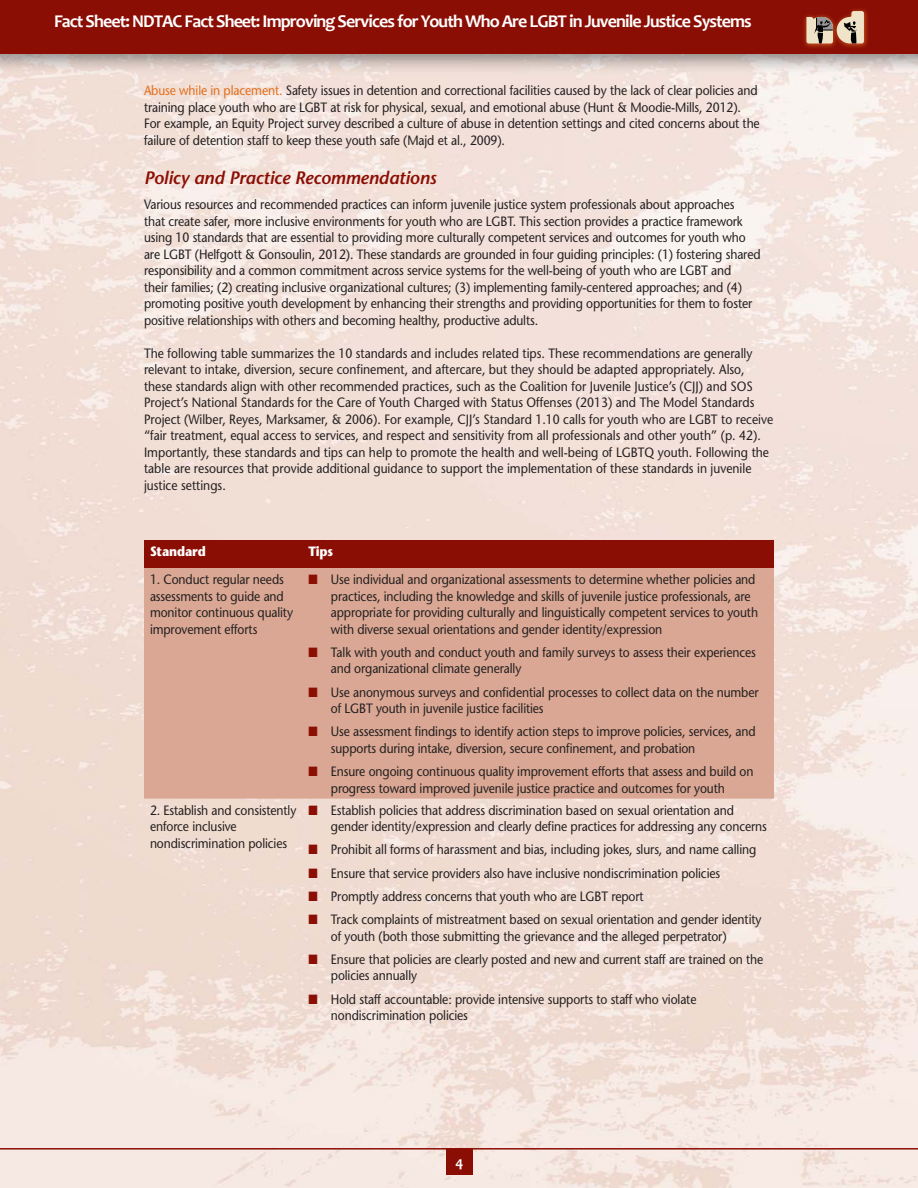
<style>
.page{position:relative;width:918px;height:1188px;background:#fff}
.page>*{position:absolute;margin:0;border:0;box-sizing:border-box;transform-origin:0 0}
.t1{font:700 18px "Candara";letter-spacing:-.05em;color:#fff}
.t2{font:italic 600 18px "Stone Sans";letter-spacing:-.01em;color:#8b0e04}
.t3{font:700 15px "Candara";color:#fff}
.t4{font:13.5px/16.5px "Stone Sans";letter-spacing:-.01em;color:#231f20;scale:.9 1}
.t5{font:700 13.5px "Stone Sans";letter-spacing:-.01em;color:#fff;scale:.9 1}
.s1{color:#e36f1e}
.s2{color:#8b0e04}
</style>
<div class="page">
<img style="left:0;top:54px;width:918px;height:1134px">
<div style="left:0;top:0;width:918px;height:54px;background:#8b0e04"></div>
<img style="left:804px;top:9px;width:64px;height:39px">
<svg style="left:806px;top:11px;width:58px;height:32px"></svg>
<hr style="left:0;top:1148px;width:918px;height:2px;background:#8b0e04">
<div style="left:446px;top:1148px;width:27px;height:27px;background:#8b0e04"></div>
<div style="left:144px;top:540px;width:630px;height:28px;background:#8b0e04"></div>
<div style="left:144px;top:568px;width:630px;height:231px;background:#d9a793"></div>
<h1 class="t1" style="left:54px;top:14px;width:699px">Fact Sheet: NDTAC Fact Sheet: Improving Services for Youth Who Are LGBT in Juvenile Justice Systems</h1>
<p class="t4" style="left:144px;top:84px;width:686px"><span class="s1">Abuse while in placement.</span> Safety issues in detention and correctional facilities caused by the lack of clear policies and training place youth who are LGBT at risk for physical, sexual, and emotional abuse (Hunt &amp; Moodie-Mills, 2012).<br>For example, an Equity Project survey described a culture of abuse in detention settings and cited concerns about the failure of detention staff to keep these youth safe (Majd et al., 2009).</p>
<h1 class="t2" style="left:144px;top:170px;width:294px">Policy and Practice Recommendations</h1>
<p class="t4" style="left:144px;top:198px;width:687px">Various resources and recommended practices can inform juvenile justice system professionals about approaches<br>that create safer, more inclusive environments for youth who are LGBT. This section provides a practice framework using 10 standards that are essential to providing more culturally competent services and outcomes for youth who are LGBT (Helfgott &amp; Gonsoulin, 2012). These standards are grounded in four guiding principles: (1) fostering shared responsibility and a common commitment across service systems for the well-being of youth who are LGBT and<br>their families; (2) creating inclusive organizational cultures; (3) implementing family-centered approaches; and (4) promoting positive youth development by enhancing their strengths and providing opportunities for them to foster positive relationships with others and becoming healthy, productive adults.</p>
<p class="t4" style="left:144px;top:346px;width:701px">The following table summarizes the 10 standards and includes related tips. These recommendations are generally relevant to intake, diversion, secure confinement, and aftercare, but they should be adapted appropriately. Also, these standards align with other recommended practices, such as the Coalition for Juvenile Justice’s (CJJ) and SOS Project’s National Standards for the Care of Youth Charged with Status Offenses (2013) and The Model Standards Project (Wilber, Reyes, Marksamer, &amp; 2006). For example, CJJ’s Standard 1.10 calls for youth who are LGBT to receive “fair treatment, equal access to services, and respect and sensitivity from all professionals and other youth” (p. 42).<br>Importantly, these standards and tips can help to promote the health and well-being of LGBTQ youth. Following the table are resources that provide additional guidance to support the implementation of these standards in juvenile justice settings.</p>
<p class="t5" style="left:150px;top:546px;width:64px">Standard</p>
<p class="t5" style="left:308px;top:546px;width:29px">Tips</p>
<p class="t4" style="left:150px;top:573px;width:160px">1. Conduct regular needs assessments to guide and monitor continuous quality improvement efforts</p>
<p class="t4" style="left:331px;top:573px;width:476px;text-indent:-23px"><span class="s2">■</span> Use individual and organizational assessments to determine whether policies and practices, including the knowledge and skills of juvenile justice professionals, are appropriate for providing culturally and linguistically competent services to youth with diverse sexual orientations and gender identity/expression</p>
<p class="t4" style="left:331px;top:645px;width:474px;text-indent:-23px"><span class="s2">■</span> Talk with youth and conduct youth and family surveys to assess their experiences and organizational climate generally</p>
<p class="t4" style="left:331px;top:685px;width:477px;text-indent:-23px"><span class="s2">■</span> Use anonymous surveys and confidential processes to collect data on the number of LGBT youth in juvenile justice facilities</p>
<p class="t4" style="left:331px;top:725px;width:473px;text-indent:-23px"><span class="s2">■</span> Use assessment findings to identify action steps to improve policies, services, and supports during intake, diversion, secure confinement, and probation</p>
<p class="t4" style="left:308px;top:765px;width:496px;text-align:center"><span class="s2">■</span> Ensure ongoing continuous quality improvement efforts that assess and build on progress toward improved juvenile justice practice and outcomes for youth</p>
<p class="t4" style="left:150px;top:803px;width:164px">2. Establish and consistently enforce inclusive nondiscrimination policies</p>
<p class="t4" style="left:331px;top:803px;width:486px;text-indent:-23px"><span class="s2">■</span> Establish policies that address discrimination based on sexual orientation and gender identity/expression and clearly define practices for addressing any concerns</p>
<p class="t4" style="left:308px;top:843px;width:499px"><span class="s2">■</span> Prohibit all forms of harassment and bias, including jokes, slurs, and name calling</p>
<p class="t4" style="left:308px;top:866px;width:459px"><span class="s2">■</span> Ensure that service providers also have inclusive nondiscrimination policies</p>
<p class="t4" style="left:308px;top:889px;width:374px"><span class="s2">■</span> Promptly address concerns that youth who are LGBT report</p>
<p class="t4" style="left:331px;top:913px;width:480px;text-indent:-23px"><span class="s2">■</span> Track complaints of mistreatment based on sexual orientation and gender identity of youth (both those submitting the grievance and the alleged perpetrator)</p>
<p class="t4" style="left:331px;top:952px;width:482px;text-indent:-23px"><span class="s2">■</span> Ensure that policies are clearly posted and new and current staff are trained on the policies annually</p>
<p class="t4" style="left:331px;top:992px;width:408px;text-indent:-23px"><span class="s2">■</span> Hold staff accountable: provide intensive supports to staff who violate nondiscrimination policies</p>
<p class="t3" style="left:456px;top:1156px;width:10px">4</p>
</div>
